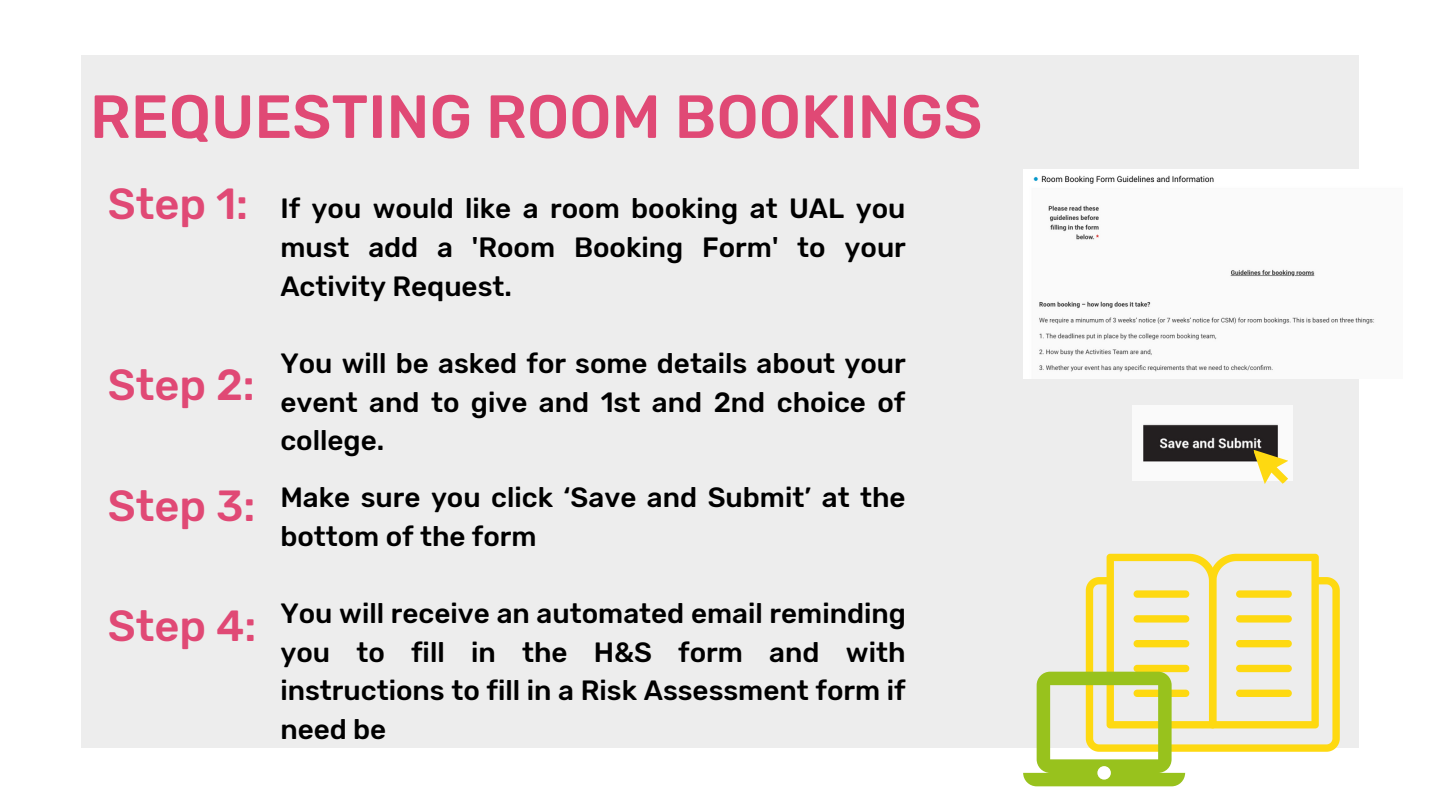
<style>
.page{position:relative;width:1440px;height:810px;background:#fff}
.page>*{position:absolute;margin:0;border:0;box-sizing:border-box;transform-origin:0 0}
.t1{font:500 60.8px "Rubik";color:#e04975}
.t2{font:500 43.4px "Rubik";color:#e04975}
.t3{font:500 27.8px/38.7px "Rubik";color:#000;text-align:justify}
</style>
<div class="page">
<div style="left:81px;top:55px;width:1278px;height:693px;background:#ededed"></div>
<img style="left:1023px;top:170px;width:352px;height:208px">
<img style="left:1133px;top:405px;width:160px;height:76px">
<svg style="left:1253px;top:443px;width:40px;height:41px"></svg>
<svg style="left:1023px;top:554px;width:317px;height:232px"></svg>
<h1 class="t1" style="left:90px;top:81px;width:894px">REQUESTING ROOM BOOKINGS</h1>
<h2 class="t2" style="left:108px;top:178px;width:142px">Step 1:</h2>
<h2 class="t2" style="left:108px;top:359px;width:149px">Step 2:</h2>
<h2 class="t2" style="left:108px;top:480px;width:149px">Step 3:</h2>
<h2 class="t2" style="left:108px;top:601px;width:150px">Step 4:</h2>
<p class="t3" style="left:280px;top:190px;width:627px">If you would like a room booking at UAL you must add a 'Room Booking Form' to your Activity Request.</p>
<p class="t3" style="left:280px;top:344px;width:627px">You will be asked for some details about your event and to give and 1st and 2nd choice of college.</p>
<p class="t3" style="left:280px;top:478px;width:627px">Make sure you click ‘Save and Submit’ at the bottom of the form</p>
<p class="t3" style="left:280px;top:594px;width:627px">You will receive an automated email reminding you to fill in the H&amp;S form and with instructions to fill in a Risk Assessment form if need be</p>
</div>
